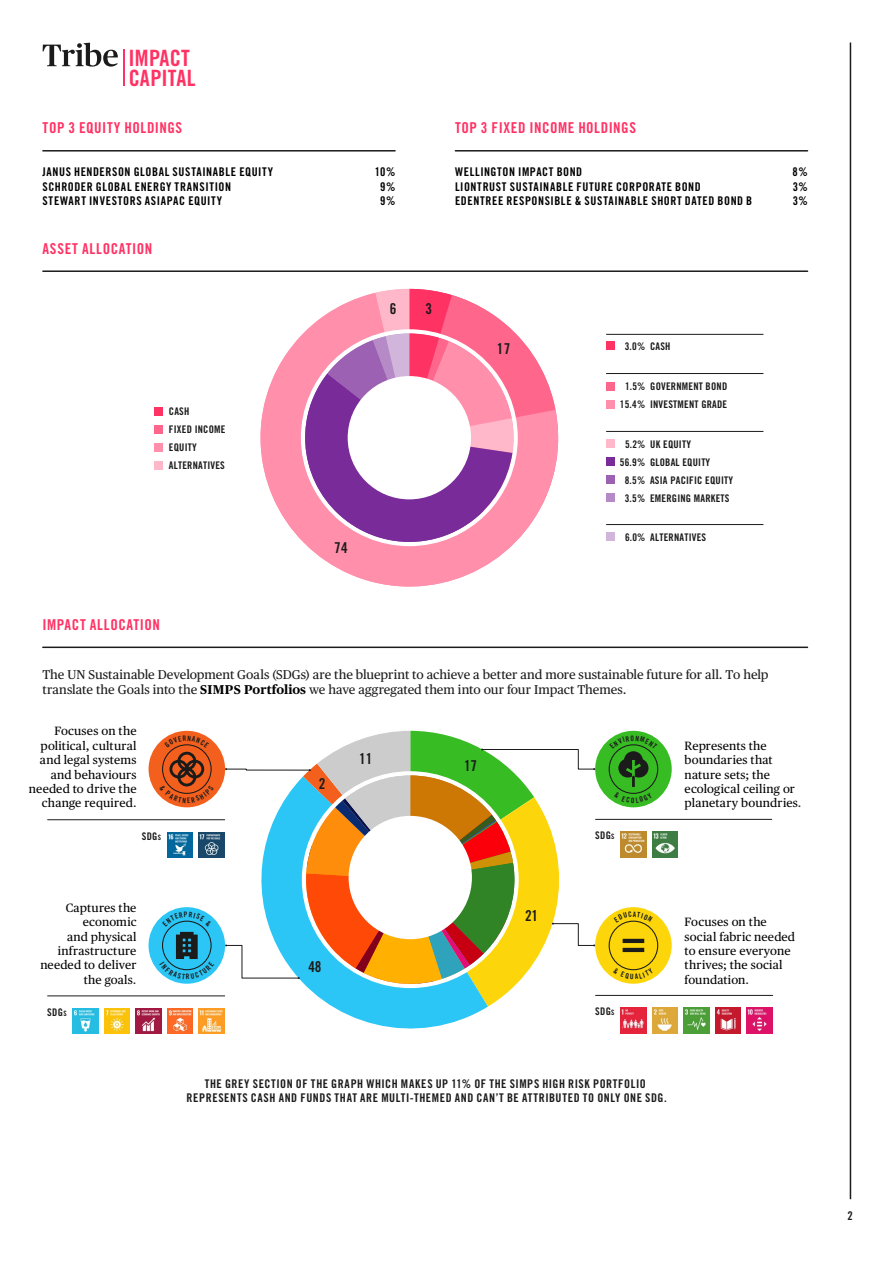
<style>
.page{position:relative;width:893px;height:1263px;background:#fff}
.page>*{position:absolute;margin:0;border:0;box-sizing:border-box;transform-origin:0 0}
.t1{font:22.5px/19.6px "Trade Gothic Bold Cond Twenty";letter-spacing:.005em;color:#ff3264}
.t2{font:15px "Trade Gothic LT Pro Bd Cn 20";letter-spacing:.035em;color:#ff3264}
.t3{font:15px "Trade Gothic LT Pro Bd Cn 20";letter-spacing:-.015em;color:#1b1b1b}
.t4{font:12.75px/15.3px "Publico Text";letter-spacing:-.005em;color:#1b1b1b}
.t5{font:12px/14.4px "Publico Text";letter-spacing:.015em;color:#000}
.t6{font:12px "Trade Gothic LT Pro Bd Cn 20";letter-spacing:.05em;color:#000}
.t7{font:12px/13.8px "Trade Gothic LT Pro Bd Cn 20";letter-spacing:.05em;color:#1b1b1b;text-align:center}
.t8{font:10.5px/18px "Trade Gothic LT Pro Bd Cn 20";letter-spacing:.02em;color:#1b1b1b}
.s1{font-weight:700;color:#000}
.s2{color:#1b1b1b}
.s3{font-size:7.35px}
</style>
<div class="page">
<hr style="left:850px;top:43px;width:1px;height:1156px;background:#1b1b1b">
<svg style="left:43px;top:43px;width:75px;height:24px"></svg>
<hr style="left:124px;top:50px;width:1px;height:36px;background:#ff3264">
<svg style="left:260px;top:353px;width:245px;height:234px;fill:#ff8fab"></svg>
<svg style="left:287px;top:289px;width:272px;height:263px"></svg>
<div style="left:348px;top:376px;width:123px;height:123px;background:#fff;border-radius:50%"></div>
<div style="left:155px;top:407px;width:8px;height:8px;background:#ff3264"></div>
<div style="left:155px;top:425px;width:8px;height:8px;background:#ff668c"></div>
<div style="left:155px;top:443px;width:8px;height:8px;background:#ff8fab"></div>
<div style="left:155px;top:461px;width:8px;height:8px;background:#ffb8c9"></div>
<div style="left:606px;top:342px;width:9px;height:8px;background:#ff3264"></div>
<div style="left:606px;top:382px;width:9px;height:8px;background:#ff668c"></div>
<div style="left:606px;top:400px;width:9px;height:8px;background:#ff8fab"></div>
<div style="left:606px;top:439px;width:9px;height:9px;background:#ffb8c9"></div>
<div style="left:606px;top:457px;width:9px;height:9px;background:#7a2b9a"></div>
<div style="left:606px;top:475px;width:9px;height:9px;background:#9c61b2"></div>
<div style="left:606px;top:532px;width:9px;height:9px;background:#d1b5db"></div>
<hr style="left:606px;top:373px;width:157px;height:1px;background:#1b1b1b">
<hr style="left:606px;top:431px;width:157px;height:1px;background:#1b1b1b">
<hr style="left:606px;top:524px;width:157px;height:1px;background:#1b1b1b">
<hr style="left:606px;top:334px;width:157px;height:1px;background:#1b1b1b">
<div style="left:606px;top:493px;width:9px;height:9px;background:#b58ac7"></div>
<svg style="left:332px;top:1006px;width:156px;height:23px;fill:#2bc6f5"></svg>
<div style="left:149px;top:907px;width:76px;height:77px;background:#2bc6f5;border-radius:50%"></div>
<div style="left:149px;top:731px;width:76px;height:76px;background:#f3601e;border-radius:50%"></div>
<div style="left:595px;top:907px;width:77px;height:77px;background:#fcd60a;border-radius:50%"></div>
<div style="left:609px;top:921px;width:49px;height:49px;border:1px solid #1b1b1b;border-radius:50%"></div>
<hr style="left:623px;top:939px;width:21px;height:4px;background:#1b1b1b">
<hr style="left:623px;top:948px;width:21px;height:4px;background:#1b1b1b">
<div style="left:595px;top:731px;width:77px;height:76px;background:#38bc24;border-radius:50%"></div>
<img style="left:621px;top:832px;width:25px;height:25px">
<img style="left:652px;top:832px;width:26px;height:25px">
<img style="left:621px;top:1008px;width:25px;height:25px">
<img style="left:652px;top:1008px;width:26px;height:25px">
<img style="left:747px;top:1008px;width:25px;height:25px">
<img style="left:715px;top:1008px;width:26px;height:25px">
<img style="left:684px;top:1008px;width:25px;height:25px">
<hr style="left:43px;top:150px;width:352px;height:2px;background:#1b1b1b">
<hr style="left:455px;top:150px;width:352px;height:2px;background:#1b1b1b">
<hr style="left:43px;top:270px;width:764px;height:2px;background:#1b1b1b">
<hr style="left:43px;top:646px;width:764px;height:2px;background:#1b1b1b">
<svg style="left:225px;top:731px;width:370px;height:275px"></svg>
<hr style="left:595px;top:819px;width:177px;height:1px;background:#1b1b1b">
<hr style="left:595px;top:995px;width:178px;height:1px;background:#1b1b1b">
<img style="left:73px;top:1008px;width:25px;height:26px">
<img style="left:104px;top:1008px;width:26px;height:26px">
<img style="left:199px;top:1008px;width:25px;height:26px">
<img style="left:167px;top:1008px;width:26px;height:26px">
<img style="left:136px;top:1008px;width:25px;height:26px">
<hr style="left:48px;top:995px;width:177px;height:1px;background:#1b1b1b">
<img style="left:199px;top:832px;width:25px;height:26px">
<img style="left:167px;top:832px;width:26px;height:26px">
<hr style="left:48px;top:819px;width:177px;height:1px;background:#1b1b1b">
<svg style="left:159px;top:932px;width:55px;height:47px"></svg>
<svg style="left:162px;top:912px;width:50px;height:14px"></svg>
<svg style="left:159px;top:735px;width:55px;height:68px"></svg>
<svg style="left:613px;top:968px;width:40px;height:11px"></svg>
<svg style="left:614px;top:911px;width:39px;height:11px"></svg>
<svg style="left:610px;top:735px;width:48px;height:68px"></svg>
<h1 class="t1" style="left:129px;top:48px;width:69px">IMPACT<br>CAPITAL</h1>
<p class="t2" style="left:43px;top:119px;width:141px">TOP 3 EQUITY HOLDINGS</p>
<p class="t2" style="left:455px;top:119px;width:183px">TOP 3 FIXED INCOME HOLDINGS</p>
<p class="t6" style="left:43px;top:165px;width:232px">JANUS HENDERSON GLOBAL SUSTAINABLE EQUITY</p>
<p class="t6" style="left:375px;top:165px;width:22px">10%</p>
<p class="t6" style="left:43px;top:179px;width:190px">SCHRODER GLOBAL ENERGY TRANSITION</p>
<p class="t6" style="left:380px;top:179px;width:17px">9%</p>
<p class="t6" style="left:43px;top:193px;width:181px">STEWART INVESTORS ASIAPAC EQUITY</p>
<p class="t6" style="left:380px;top:193px;width:17px">9%</p>
<p class="t2" style="left:43px;top:239px;width:111px">ASSET ALLOCATION</p>
<p class="t8" style="left:169px;top:402px;width:58px">CASH<br>FIXED INCOME<br>EQUITY<br>ALTERNATIVES</p>
<p class="t2" style="left:42px;top:615px;width:119px">IMPACT ALLOCATION</p>
<p class="t3" style="left:390px;top:300px;width:8px">6</p>
<p class="t3" style="left:334px;top:538px;width:15px">74</p>
<p class="t6" style="left:455px;top:165px;width:129px">WELLINGTON IMPACT BOND</p>
<p class="t6" style="left:793px;top:165px;width:17px">8%</p>
<p class="t6" style="left:455px;top:179px;width:247px">LIONTRUST SUSTAINABLE FUTURE CORPORATE BOND</p>
<p class="t6" style="left:793px;top:179px;width:17px">3%</p>
<p class="t6" style="left:455px;top:193px;width:299px">EDENTREE RESPONSIBLE &amp; SUSTAINABLE SHORT DATED BOND B</p>
<p class="t6" style="left:793px;top:193px;width:17px">3%</p>
<p class="t3" style="left:425px;top:300px;width:8px">3</p>
<p class="t3" style="left:497px;top:340px;width:15px">17</p>
<p class="t8" style="left:625px;top:337px;width:47px">3.0% CASH</p>
<p class="t8" style="left:620px;top:378px;width:109px;text-align:center">1.5% GOVERNMENT BOND<br>15.4% INVESTMENT GRADE</p>
<p class="t8" style="left:625px;top:435px;width:68px">5.2% UK EQUITY</p>
<p class="t8" style="left:620px;top:453px;width:92px">56.9% GLOBAL EQUITY</p>
<p class="t8" style="left:625px;top:471px;width:110px">8.5% ASIA PACIFIC EQUITY</p>
<p class="t8" style="left:625px;top:489px;width:106px">3.5% EMERGING MARKETS</p>
<p class="t8" style="left:625px;top:528px;width:83px">6.0% ALTERNATIVES</p>
<p class="t4" style="left:43px;top:666px;width:728px">The UN Sustainable Development Goals (SDGs) are the blueprint to achieve a better and more sustainable future for all. To help translate the Goals into the <span class="s1">SIMPS Portfolios</span> we have aggregated them into our four Impact Themes.</p>
<p class="t5" style="left:29px;top:723px;width:109px;text-align:right">Focuses on the political, cultural and legal systems and behaviours needed to drive the change required<span class="s2">.</span></p>
<p class="t8" style="left:142px;top:827px;width:21px">SDG<span class="s3">S</span></p>
<p class="t5" style="left:40px;top:899px;width:98px;text-align:right">Captures the economic<br>and physical infrastructure needed to deliver the goals<span class="s2">.</span></p>
<p class="t3" style="left:319px;top:774px;width:8px">2</p>
<p class="t3" style="left:359px;top:750px;width:15px">11</p>
<p class="t3" style="left:308px;top:958px;width:15px">48</p>
<p class="t3" style="left:464px;top:757px;width:15px">17</p>
<p class="t3" style="left:525px;top:907px;width:15px">21</p>
<p class="t8" style="left:595px;top:826px;width:21px">SDG<span class="s3">S</span></p>
<p class="t8" style="left:47px;top:1003px;width:21px">SDG<span class="s3">S</span></p>
<p class="t8" style="left:595px;top:1002px;width:21px">SDG<span class="s3">S</span></p>
<p class="t5" style="left:685px;top:738px;width:118px">Represents the boundaries that nature sets; the ecological ceiling or planetary boundries<span class="s2">.</span></p>
<p class="t5" style="left:685px;top:914px;width:112px">Focuses on the social fabric needed to ensure everyone thrives; the social foundation<span class="s2">.</span></p>
<p class="t7" style="left:187px;top:1077px;width:482px">THE GREY SECTION OF THE GRAPH WHICH MAKES UP 11% OF THE SIMPS HIGH RISK PORTFOLIO<br>REPRESENTS CASH AND FUNDS THAT ARE MULTI-THEMED AND CAN’T BE ATTRIBUTED TO ONLY ONE SDG.</p>
<p class="t7" style="left:848px;top:1209px;width:7px">2</p>
</div>
